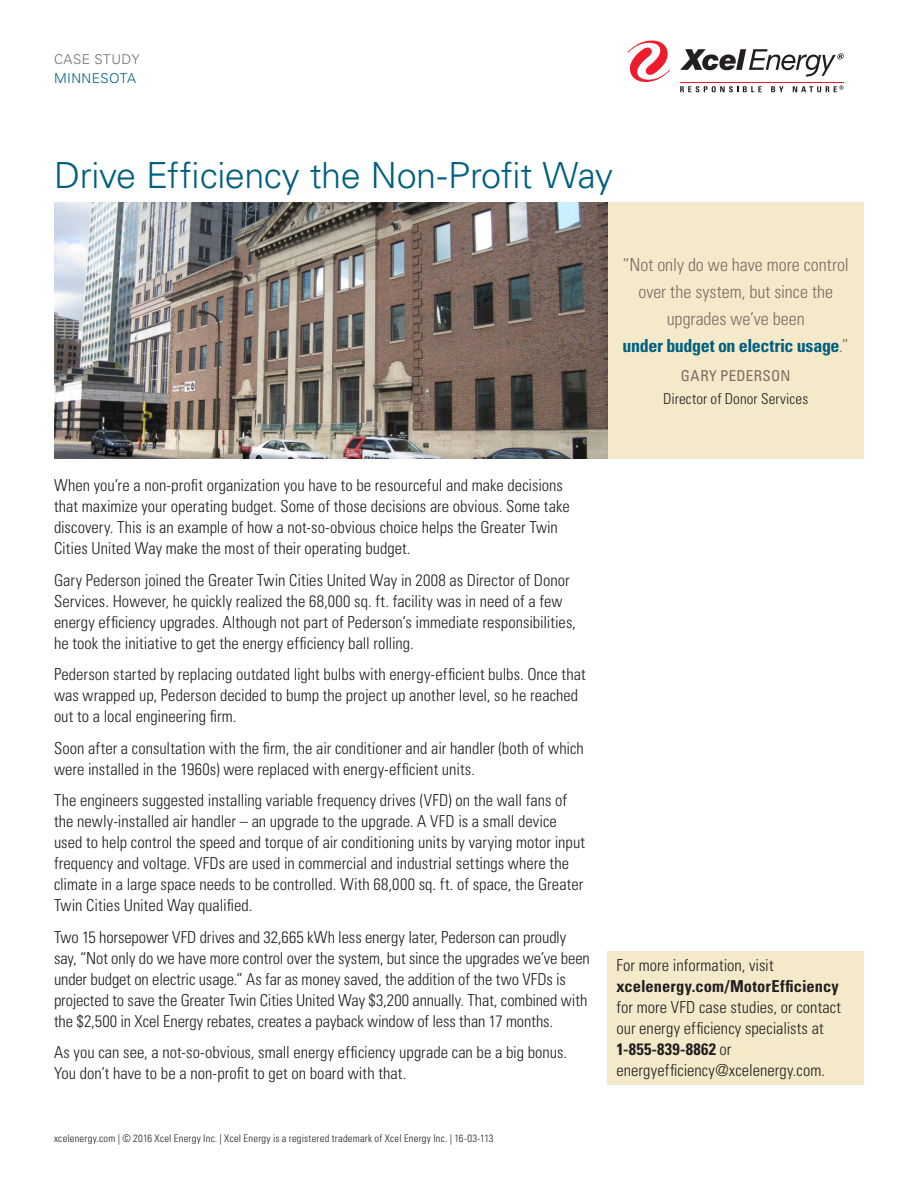
<style>
.page{position:relative;width:918px;height:1188px;background:#fff}
.page>*{position:absolute;margin:0;border:0;box-sizing:border-box;transform-origin:0 0}
.Subhead{font:300 36px "Univers LT Std";letter-spacing:-.01em;color:#005f7f}
.CS_Quote_U47_12_18_0{font:300 condensed 18px/27px "Univers LT Std";color:#7a6d65;text-align:center}
.Text_U47_11_14_0_7_K{font:300 condensed 16.5px/21px "Univers LT Std";color:#231f20}
.Text{font:300 condensed 16.5px/21px "Univers LT Std";letter-spacing:.005em;color:#231f20}
.CS_QuoteSpeakerTitle{font:300 condensed 15px "Univers LT Std";letter-spacing:.01em;color:#231f20}
.CS_QuoteSpeaker_U57{font:condensed 15px "Univers LT Std";letter-spacing:.025em;color:#7a6d65}
.t1{font:300 13.5px/19.5px "Univers LT Std";letter-spacing:.035em;color:#6c6d70}
.Copyright{font:300 condensed 10.5px "Univers LT Std";letter-spacing:.025em;color:#231f20}
.s1{color:#005f7f}
.s2{font-weight:700;color:#005f7f}
.s3{font-weight:700}
</style>
<div class="page">
<svg style="left:628px;top:40px;width:42px;height:42px"></svg>
<svg style="left:680px;top:49px;width:164px;height:28px"></svg>
<svg style="left:680px;top:86px;width:82px;height:6px"></svg>
<svg style="left:771px;top:86px;width:13px;height:6px"></svg>
<hr style="left:680px;top:83px;width:164px;height:1px;background:#ee1b2c">
<svg style="left:793px;top:85px;width:51px;height:7px"></svg>
<div style="left:608px;top:202px;width:256px;height:257px;background:#f4eaca"></div>
<img style="left:54px;top:202px;width:554px;height:257px">
<div style="left:608px;top:951px;width:256px;height:134px;background:#f4eaca"></div>
<p class="t1" style="left:54px;top:49px;width:87px">CASE STUDY<br><span class="s1">MINNESOTA</span></p>
<p class="Subhead" style="left:54px;top:154px;width:561px">Drive Efficiency the Non-Profit Way</p>
<p class="CS_Quote_U47_12_18_0" style="left:623px;top:251px;width:228px">“Not only do we have more control over the system, but since the upgrades we’ve been<br><span class="s2">under budget on electric usage</span>.”</p>
<p class="CS_QuoteSpeaker_U57" style="left:681px;top:366px;width:111px">GARY PEDERSON</p>
<p class="CS_QuoteSpeakerTitle" style="left:663px;top:389px;width:147px">Director of Donor Services</p>
<p class="Text_U47_11_14_0_7_K" style="left:54px;top:475px;width:517px">When you’re a non-profit organization you have to be resourceful and make decisions that maximize your operating budget. Some of those decisions are obvious. Some take discovery. This is an example of how a not-so-obvious choice helps the Greater Twin Cities United Way make the most of their operating budget.</p>
<p class="Text_U47_11_14_0_7_K" style="left:54px;top:569px;width:523px">Gary Pederson joined the Greater Twin Cities United Way in 2008 as Director of Donor Services. However, he quickly realized the 68,000 sq. ft. facility was in need of a few energy efficiency upgrades. Although not part of Pederson’s immediate responsibilities, he took the initiative to get the energy efficiency ball rolling.</p>
<p class="Text_U47_11_14_0_7_K" style="left:54px;top:664px;width:533px">Pederson started by replacing outdated light bulbs with energy-efficient bulbs. Once that was wrapped up, Pederson decided to bump the project up another level, so he reached out to a local engineering firm.</p>
<p class="Text_U47_11_14_0_7_K" style="left:54px;top:737px;width:531px">Soon after a consultation with the firm, the air conditioner and air handler (both of which were installed in the 1960s) were replaced with energy-efficient units.</p>
<p class="Text_U47_11_14_0_7_K" style="left:54px;top:790px;width:533px">The engineers suggested installing variable frequency drives (VFD) on the wall fans of the newly-installed air handler – an upgrade to the upgrade. A VFD is a small device used to help control the speed and torque of air conditioning units by varying motor input frequency and voltage. VFDs are used in commercial and industrial settings where the climate in a large space needs to be controlled. With 68,000 sq. ft. of space, the Greater Twin Cities United Way qualified.</p>
<p class="Text_U47_11_14_0_7_K" style="left:54px;top:926px;width:537px">Two 15 horsepower VFD drives and 32,665 kWh less energy later, Pederson can proudly say, “Not only do we have more control over the system, but since the upgrades we’ve been under budget on electric usage.” As far as money saved, the addition of the two VFDs is projected to save the Greater Twin Cities United Way $3,200 annually. That, combined with the $2,500 in Xcel Energy rebates, creates a payback window of less than 17 months.</p>
<p class="Text_U47_11_14_0_7_K" style="left:54px;top:1042px;width:515px">As you can see, a not-so-obvious, small energy efficiency upgrade can be a big bonus.<br>You don’t have to be a non-profit to get on board with that.</p>
<p class="Copyright" style="left:54px;top:1132px;width:441px">xcelenergy.com | © 2016 Xcel Energy Inc. | Xcel Energy is a registered trademark of Xcel Energy Inc. | 16-03-113</p>
<p class="Text" style="left:616px;top:955px;width:226px">For more information, visit <span class="s3">xcelenergy.com/MotorEfficiency </span>for more VFD case studies, or contact our energy efficiency specialists at<br><span class="s3">1-855-839-8862</span> or energyefficiency@xcelenergy.com.</p>
</div>
